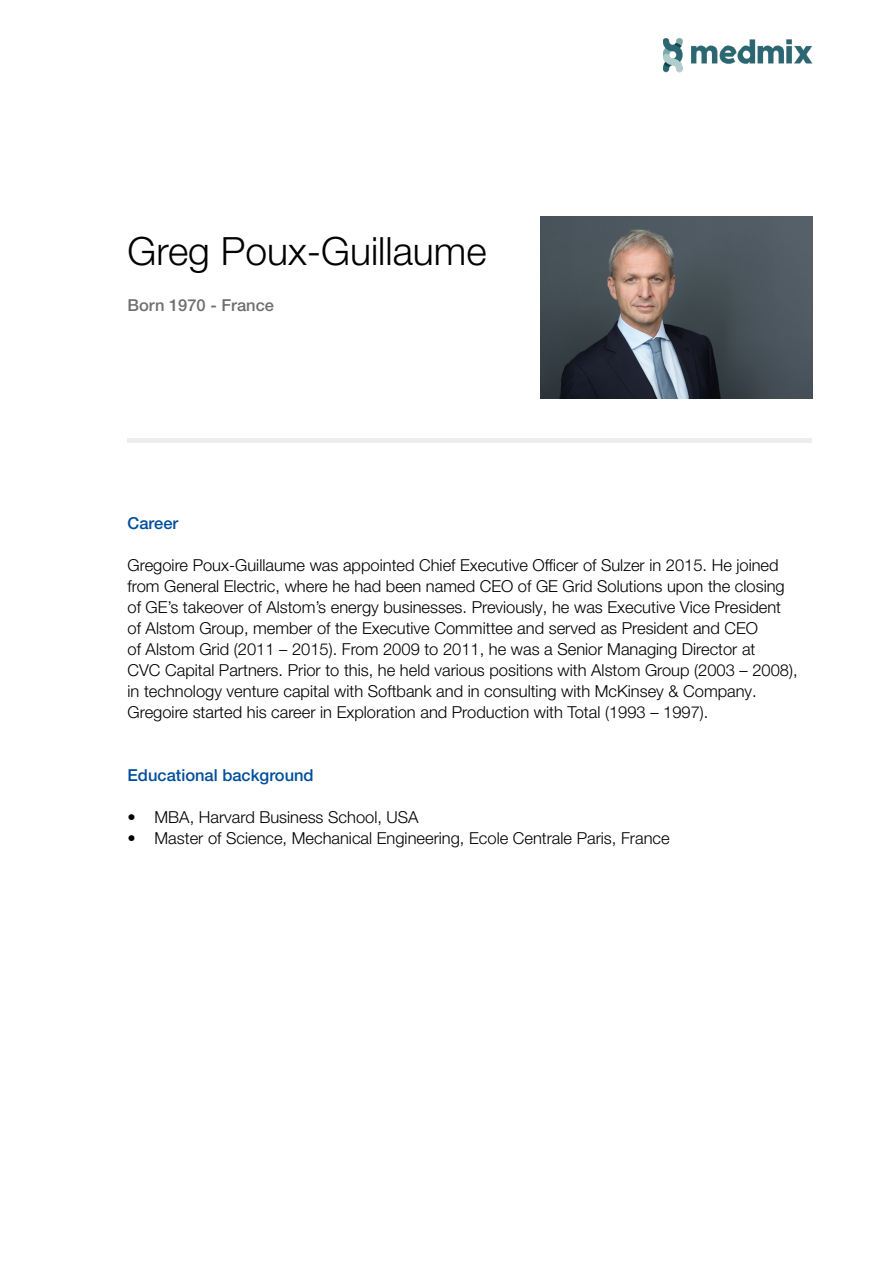
<style>
.page{position:relative;width:893px;height:1263px;background:#fff}
.page>*{position:absolute;margin:0;border:0;box-sizing:border-box;transform-origin:0 0}
.t1{font:300 39px "Helvetica Neue LT Pro";color:#000}
.Cover_title{font:300 16.5px/21px "Helvetica Neue LT Pro";color:#000}
.t2{font:500 16.5px "Helvetica Neue LT Pro";color:#004e9b}
.t3{font:500 16.5px "Helvetica Neue LT Pro";color:#706f6f}
</style>
<div class="page">
<img style="left:663px;top:38px;width:149px;height:34px">
<img style="left:541px;top:217px;width:271px;height:181px">
<hr style="left:128px;top:439px;width:684px;height:4px;background:#ededed">
<p class="t1" style="left:128px;top:227px;width:361px">Greg Poux-Guillaume</p>
<p class="t3" style="left:128px;top:295px;width:148px">Born 1970 - France</p>
<p class="t2" style="left:128px;top:513px;width:52px">Career</p>
<p class="Cover_title" style="left:128px;top:554px;width:671px">Gregoire Poux-Guillaume was appointed Chief Executive Officer of Sulzer in 2015. He joined from General Electric, where he had been named CEO of GE Grid Solutions upon the closing of GE’s takeover of Alstom’s energy businesses. Previously, he was Executive Vice President of Alstom Group, member of the Executive Committee and served as President and CEO<br>of Alstom Grid (2011 – 2015). From 2009 to 2011, he was a Senior Managing Director at<br>CVC Capital Partners. Prior to this, he held various positions with Alstom Group (2003 – 2008), in technology venture capital with Softbank and in consulting with McKinsey &amp; Company.<br>Gregoire started his career in Exploration and Production with Total (1993 – 1997).</p>
<p class="t2" style="left:128px;top:765px;width:188px">Educational background</p>
<p class="Cover_title" style="left:128px;top:806px;width:293px">• MBA, Harvard Business School, USA</p>
<p class="Cover_title" style="left:128px;top:827px;width:544px">• Master of Science, Mechanical Engineering, Ecole Centrale Paris, France</p>
</div>
